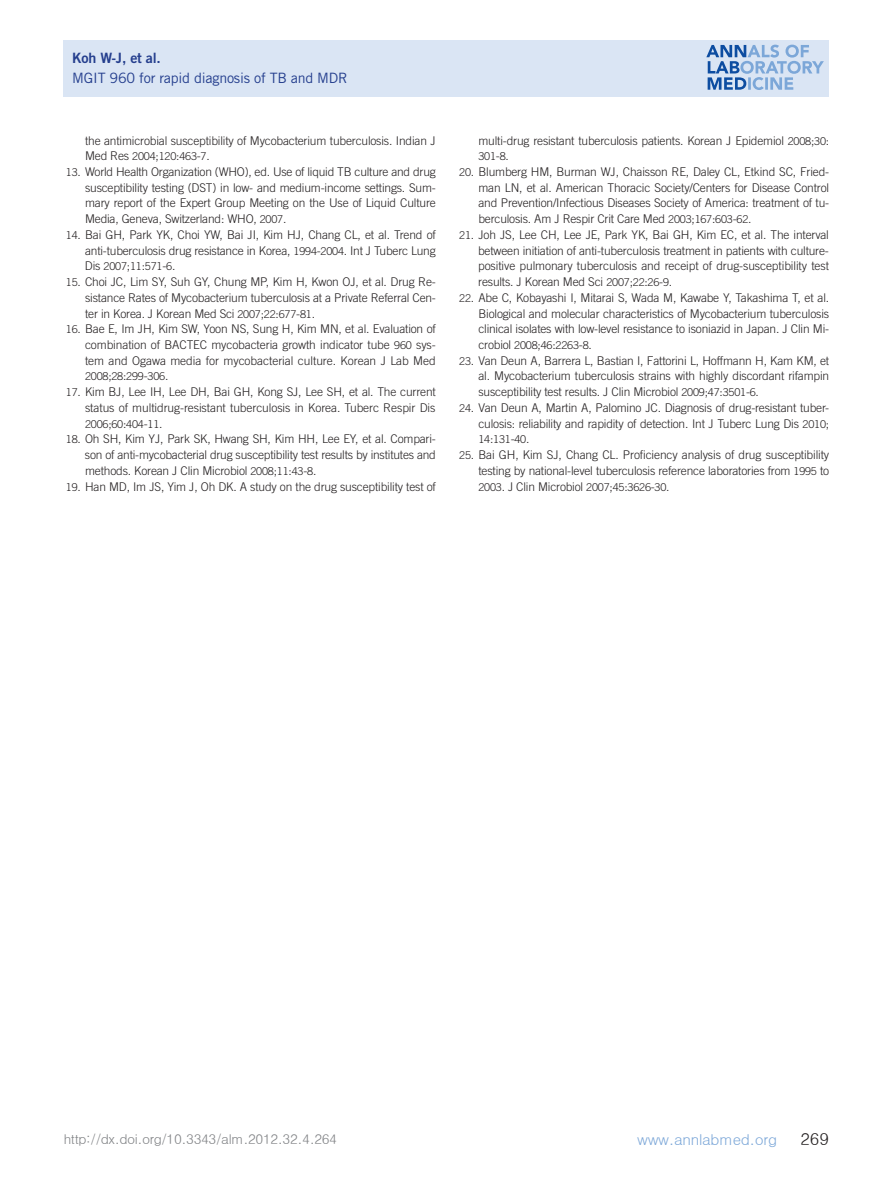
<style>
.page{position:relative;width:893px;height:1191px;background:#fff}
.page>*{position:absolute;margin:0;border:0;box-sizing:border-box;transform-origin:0 0}
.t1{font:16.5px "Dotum";color:#231f20}
.t2{font:15px "Dotum";letter-spacing:-.02em;color:#7ca7d8}
.t3{font:14.25px "Trade Gothic LT Std";letter-spacing:-.015em;color:#253f8e}
.t4{font:14.25px "Trade Gothic LT Std Bd 2";letter-spacing:-.015em;color:#253f8e}
.t5{font:13.5px "Dotum";letter-spacing:-.03em;color:#808285}
.t6{font:300 12px/15.8px "Trade Gothic LT Std";letter-spacing:-.015em;color:#231f20;text-align:justify}
.t7{font:300 10.8px "Trade Gothic LT Std";letter-spacing:-.015em;color:#231f20}
.s1{font-size:12px}
.s2{font-size:10.8px}
</style>
<div class="page">
<div style="left:64px;top:40px;width:765px;height:56px;background:#dae5f4"></div>
<svg style="left:706px;top:45px;width:118px;height:45px"></svg>
<p class="t4" style="left:72px;top:49px;width:90px">Koh W-J, et al.</p>
<p class="t3" style="left:72px;top:69px;width:277px">MGIT 960 for rapid diagnosis of TB and MDR</p>
<p class="t6" style="left:85px;top:132px;width:352px">the antimicrobial susceptibility of Mycobacterium tuberculosis. Indian J</p>
<p class="t7" style="left:85px;top:150px;width:126px"><span class="s1">Med Res</span> 2004<span class="s1">;</span>120<span class="s1">:</span>463<span class="s1">-</span>7<span class="s1">.</span></p>
<p class="t6" style="left:85px;top:164px;width:352px;text-indent:-19px"><span class="s2">13</span>. World Health Organization (WHO), ed. Use of liquid TB culture and drug susceptibility testing (DST) in low- and medium-income settings. Sum&shy;mary report of the Expert Group Meeting on the Use of Liquid Culture Media, Geneva, Switzerland: WHO, <span class="s2">2007</span>.</p>
<p class="t6" style="left:66px;top:227px;width:371px;text-align:right"><span class="s2">14</span>. Bai GH, Park YK, Choi YW, Bai JI, Kim HJ, Chang CL, et al. Trend of anti-tuberculosis drug resistance in Korea, <span class="s2">1994</span>-<span class="s2">2004</span>. Int J Tuberc Lung</p>
<p class="t7" style="left:85px;top:260px;width:92px"><span class="s1">Dis</span> 2007<span class="s1">;</span>11<span class="s1">:</span>571<span class="s1">-</span>6<span class="s1">.</span></p>
<p class="t6" style="left:85px;top:274px;width:352px;text-indent:-19px"><span class="s2">15</span>. Choi JC, Lim SY, Suh GY, Chung MP, Kim H, Kwon OJ, et al. Drug Re&shy;sistance Rates of Mycobacterium tuberculosis at a Private Referral Cen&shy;ter in Korea. J Korean Med Sci <span class="s2">2007</span>;<span class="s2">22</span>:<span class="s2">677</span>-<span class="s2">81</span>.</p>
<p class="t6" style="left:85px;top:321px;width:352px;text-indent:-19px"><span class="s2">16</span>. Bae E, Im JH, Kim SW, Yoon NS, Sung H, Kim MN, et al. Evaluation of combination of BACTEC mycobacteria growth indicator tube <span class="s2">960</span> sys&shy;tem and Ogawa media for mycobacterial culture. Korean J Lab Med</p>
<p class="t7" style="left:85px;top:370px;width:85px">2008<span class="s1">;</span>28<span class="s1">:</span>299<span class="s1">-</span>306<span class="s1">.</span></p>
<p class="t6" style="left:66px;top:384px;width:371px;text-align:right"><span class="s2">17</span>. Kim BJ, Lee IH, Lee DH, Bai GH, Kong SJ, Lee SH, et al. The current status of multidrug-resistant tuberculosis in Korea. Tuberc Respir Dis</p>
<p class="t7" style="left:85px;top:417px;width:79px">2006<span class="s1">;</span>60<span class="s1">:</span>404<span class="s1">-</span>11<span class="s1">.</span></p>
<p class="t6" style="left:85px;top:431px;width:352px;text-indent:-19px"><span class="s2">18</span>. Oh SH, Kim YJ, Park SK, Hwang SH, Kim HH, Lee EY, et al. Compari&shy;son of anti-mycobacterial drug susceptibility test results by institutes and methods. Korean J Clin Microbiol <span class="s2">2008</span>;<span class="s2">11</span>:<span class="s2">43</span>-<span class="s2">8</span>.</p>
<p class="t6" style="left:66px;top:478px;width:372px"><span class="s2">19</span>. Han MD, Im JS, Yim J, Oh DK. A study on the drug susceptibility test of</p>
<p class="t6" style="left:478px;top:132px;width:352px">multi-drug resistant tuberculosis patients. Korean J Epidemiol <span class="s2">2008</span>;<span class="s2">30</span>:</p>
<p class="t7" style="left:478px;top:150px;width:32px">301<span class="s1">-</span>8<span class="s1">.</span></p>
<p class="t6" style="left:478px;top:164px;width:352px;text-indent:-19px"><span class="s2">20</span>. Blumberg HM, Burman WJ, Chaisson RE, Daley CL, Etkind SC, Fried&shy;man LN, et al. American Thoracic Society/Centers for Disease Control and Prevention/Infectious Diseases Society of America: treatment of tu&shy;berculosis. Am J Respir Crit Care Med <span class="s2">2003</span>;<span class="s2">167</span>:<span class="s2">603</span>-<span class="s2">62</span>.</p>
<p class="t6" style="left:478px;top:227px;width:352px;text-indent:-19px"><span class="s2">21</span>. Joh JS, Lee CH, Lee JE, Park YK, Bai GH, Kim EC, et al. The interval between initiation of anti-tuberculosis treatment in patients with culture&shy;positive pulmonary tuberculosis and receipt of drug-susceptibility test results. J Korean Med Sci <span class="s2">2007</span>;<span class="s2">22</span>:<span class="s2">26</span>-<span class="s2">9</span>.</p>
<p class="t6" style="left:478px;top:289px;width:352px;text-indent:-19px"><span class="s2">22</span>. Abe C, Kobayashi I, Mitarai S, Wada M, Kawabe Y, Takashima T, et al.<br>Biological and molecular characteristics of Mycobacterium tuberculosis clinical isolates with low-level resistance to isoniazid in Japan. J Clin Mi&shy;crobiol <span class="s2">2008</span>;<span class="s2">46</span>:<span class="s2">2263</span>-<span class="s2">8</span>.</p>
<p class="t6" style="left:478px;top:352px;width:352px;text-indent:-19px"><span class="s2">23</span>. Van Deun A, Barrera L, Bastian I, Fattorini L, Hoffmann H, Kam KM, et al. Mycobacterium tuberculosis strains with highly discordant rifampin susceptibility test results. J Clin Microbiol <span class="s2">2009</span>;<span class="s2">47</span>:<span class="s2">3501</span>-<span class="s2">6</span>.</p>
<p class="t6" style="left:459px;top:399px;width:371px;text-align:right"><span class="s2">24</span>. Van Deun A, Martin A, Palomino JC. Diagnosis of drug-resistant tuber&shy;culosis: reliability and rapidity of detection. Int J Tuberc Lung Dis <span class="s2">2010</span>;</p>
<p class="t7" style="left:478px;top:433px;width:53px">14<span class="s1">:</span>131<span class="s1">-</span>40<span class="s1">.</span></p>
<p class="t6" style="left:478px;top:447px;width:352px;text-indent:-19px"><span class="s2">25</span>. Bai GH, Kim SJ, Chang CL. Proficiency analysis of drug susceptibility testing by national-level tuberculosis reference laboratories from <span class="s2">1995</span> to <span class="s2">2003</span>. J Clin Microbiol <span class="s2">2007</span>;<span class="s2">45</span>:<span class="s2">3626</span>-<span class="s2">30</span>.</p>
<p class="t5" style="left:64px;top:1132px;width:275px">http://dx.doi.org/10.3343/alm.2012.32.4.264</p>
<p class="t2" style="left:637px;top:1131px;width:142px">www.annlabmed.org</p>
<h1 class="t1" style="left:800px;top:1130px;width:30px">269</h1>
</div>
